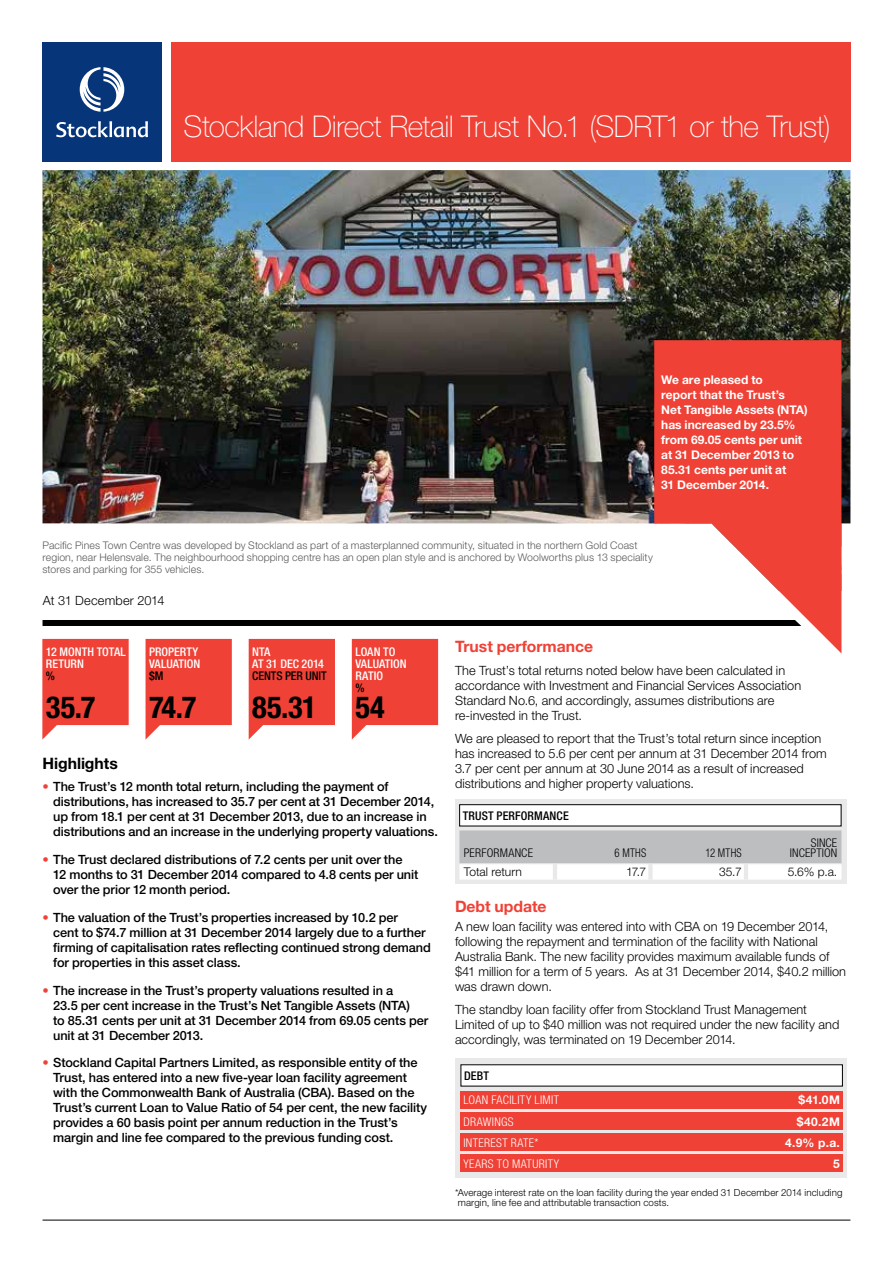
<style>
.page{position:relative;width:893px;height:1263px;background:#fff}
.page>*{position:absolute;margin:0;border:0;box-sizing:border-box;transform-origin:0 0}
.t1{font:700 condensed 30.45px "Helvetica Neue LT";letter-spacing:.005em;color:#000}
.t2{font:100 30px "Helvetica Neue LT";letter-spacing:-.015em;color:#fff}
.t3{font:700 15.75px "Helvetica Neue LT";color:#ef4136}
.t4{font:700 15.75px "Helvetica Neue LT";letter-spacing:-.005em;color:#000}
.t5{font:500 12.75px/15px "Helvetica Neue LT";letter-spacing:-.005em;color:#000}
.t6{font:300 12.75px/15px "Helvetica Neue LT";color:#000}
.t7{font:700 12px/15px "Helvetica Neue LT";letter-spacing:.005em;color:#fff}
.t8{font:500 condensed 12px/12px "Helvetica Neue LT";color:#fff}
.t9{font:300 condensed 12px "Helvetica Neue LT";letter-spacing:.03em;color:#fff}
.t10{font:300 12px "Helvetica Neue LT";color:#000}
.t11{font:300 condensed 12px/10.5px "Helvetica Neue LT";letter-spacing:.015em;color:#000;text-align:right}
.t12{font:500 condensed 12px "Helvetica Neue LT";letter-spacing:.01em;color:#000}
.t13{font:500 condensed 12px "Helvetica Neue LT";letter-spacing:-.01em;color:#000}
.t14{font:300 condensed 12px "Helvetica Neue LT";letter-spacing:.015em;color:#000;scale:.9 1}
.t15{font:300 10.5px/12px "Helvetica Neue LT";letter-spacing:.01em;color:#58595b}
.t16{font:300 9.75px/10.5px "Helvetica Neue LT";letter-spacing:.01em;color:#000}
.s1{color:#ef4136}
</style>
<div class="page">
<img style="left:43px;top:170px;width:807px;height:421px">
<div style="left:455px;top:799px;width:391px;height:84px;background:linear-gradient(to right,#ececec,#eaeaeb)"></div>
<div style="left:460px;top:805px;width:381px;height:21px;background:#fff"></div>
<div style="left:459px;top:804px;width:382px;height:22px;border:1px solid #000"></div>
<svg style="left:459px;top:830px;width:382px;height:49px"></svg>
<hr style="left:459px;top:863px;width:96px;height:1px;background:#e9e9ea">
<hr style="left:555px;top:863px;width:95px;height:1px;background:#e9e9ea">
<hr style="left:650px;top:863px;width:96px;height:1px;background:#e9e9ea">
<hr style="left:746px;top:863px;width:95px;height:1px;background:#e9e9ea">
<hr style="left:553px;top:864px;width:4px;height:15px;background:#e9e9ea">
<div style="left:648px;top:864px;width:5px;height:15px;background:#e9e9ea"></div>
<hr style="left:744px;top:864px;width:4px;height:15px;background:#e9e9ea">
<div style="left:171px;top:43px;width:679px;height:119px;background:#ef4136"></div>
<div style="left:43px;top:43px;width:119px;height:119px;background:#06357a"></div>
<svg style="left:80px;top:67px;width:44px;height:45px"></svg>
<svg style="left:56px;top:121px;width:92px;height:16px"></svg>
<svg style="left:654px;top:340px;width:187px;height:313px;fill:#ef4136"></svg>
<hr style="left:43px;top:1220px;width:807px;height:1px;background:#000">
<div style="left:43px;top:620px;width:758px;height:6px;background:#000"></div>
<svg style="left:249px;top:639px;width:86px;height:100px;background:#f1594f"></svg>
<svg style="left:352px;top:639px;width:86px;height:100px;background:#f1594f"></svg>
<svg style="left:146px;top:639px;width:86px;height:100px;background:#f1594f"></svg>
<svg style="left:42px;top:639px;width:87px;height:100px;background:#f15a50"></svg>
<svg style="left:455px;top:1058px;width:391px;height:120px;background:#e0cac9"></svg>
<div style="left:461px;top:1134px;width:382px;height:17px;background:#ef4136"></div>
<div style="left:461px;top:1155px;width:382px;height:17px;background:#ef4136"></div>
<div style="left:461px;top:1091px;width:382px;height:17px;background:#ef4136"></div>
<div style="left:461px;top:1112px;width:382px;height:17px;background:#ef4136"></div>
<div style="left:461px;top:1065px;width:381px;height:21px;background:#fff"></div>
<h2 class="t2" style="left:184px;top:109px;width:649px">Stockland Direct Retail Trust No.1 (SDRT1 or the Trust)</h2>
<p class="t7" style="left:661px;top:372px;width:148px">We are pleased to<br>report that the Trust’s<br>Net Tangible Assets (NTA) has increased by 23.5% from 69.05 cents per unit at 31 December 2013 to<br>85.31 cents per unit at<br>31 December 2014.</p>
<p class="t15" style="left:43px;top:539px;width:612px">Pacific Pines Town Centre was developed by Stockland as part of a masterplanned community, situated in the northern Gold Coast region, near Helensvale. The neighbourhood shopping centre has an open plan style and is anchored by Woolworths plus 13 speciality stores and parking for 355 vehicles.</p>
<p class="t6" style="left:43px;top:593px;width:123px">At 31 December 2014</p>
<p class="t8" style="left:46px;top:645px;width:81px">12 MONTH TOTAL<br>RETURN</p>
<p class="t12" style="left:46px;top:668px;width:11px">%</p>
<h1 class="t1" style="left:46px;top:689px;width:51px">35.7</h1>
<p class="t8" style="left:149px;top:645px;width:53px">PROPERTY<br>VALUATION</p>
<p class="t12" style="left:149px;top:668px;width:16px">$M</p>
<h1 class="t1" style="left:149px;top:689px;width:49px">74.7</h1>
<p class="t8" style="left:252px;top:645px;width:73px">NTA<br>AT 31 DEC 2014</p>
<p class="t13" style="left:252px;top:668px;width:76px">CENTS PER UNIT</p>
<h1 class="t1" style="left:252px;top:689px;width:66px">85.31</h1>
<p class="t8" style="left:355px;top:645px;width:53px">LOAN TO<br>VALUATION<br>RATIO</p>
<p class="t12" style="left:355px;top:680px;width:11px">%</p>
<h1 class="t1" style="left:355px;top:689px;width:31px">54</h1>
<p class="t4" style="left:43px;top:753px;width:77px">Highlights</p>
<p class="t5" style="left:53px;top:779px;width:386px;text-indent:-11px"><span class="s1">•</span> The Trust’s 12 month total return, including the payment of distributions, has increased to 35.7 per cent at 31 December 2014, up from 18.1 per cent at 31 December 2013, due to an increase in distributions and an increase in the underlying property valuations.</p>
<p class="t5" style="left:53px;top:852px;width:367px;text-indent:-11px"><span class="s1">•</span> The Trust declared distributions of 7.2 cents per unit over the<br>12 months to 31 December 2014 compared to 4.8 cents per unit over the prior 12 month period.</p>
<p class="t5" style="left:53px;top:910px;width:379px;text-indent:-11px"><span class="s1">•</span> The valuation of the Trust’s properties increased by 10.2 per<br>cent to $74.7 million at 31 December 2014 largely due to a further firming of capitalisation rates reflecting continued strong demand for properties in this asset class.</p>
<p class="t5" style="left:53px;top:982px;width:377px;text-indent:-11px"><span class="s1">•</span> The increase in the Trust’s property valuations resulted in a<br>23.5 per cent increase in the Trust’s Net Tangible Assets (NTA)<br>to 85.31 cents per unit at 31 December 2014 from 69.05 cents per unit at 31 December 2013.</p>
<p class="t5" style="left:53px;top:1055px;width:375px;text-indent:-11px"><span class="s1">•</span> Stockland Capital Partners Limited, as responsible entity of the Trust, has entered into a new five-year loan facility agreement with the Commonwealth Bank of Australia (CBA). Based on the Trust’s current Loan to Value Ratio of 54 per cent, the new facility provides a 60 basis point per annum reduction in the Trust’s margin and line fee compared to the previous funding cost.</p>
<p class="t3" style="left:455px;top:637px;width:140px">Trust performance</p>
<p class="t6" style="left:455px;top:662px;width:348px">The Trust’s total returns noted below have been calculated in accordance with Investment and Financial Services Association Standard No.6, and accordingly, assumes distributions are re-invested in the Trust.</p>
<p class="t6" style="left:455px;top:731px;width:373px">We are pleased to report that the Trust’s total return since inception has increased to 5.6 per cent per annum at 31 December 2014 from 3.7 per cent per annum at 30 June 2014 as a result of increased distributions and higher property valuations.</p>
<p class="t12" style="left:463px;top:809px;width:107px">TRUST PERFORMANCE</p>
<p class="t11" style="left:464px;top:848px;width:71px">PERFORMANCE</p>
<p class="t14" style="left:615px;top:846px;width:37px">6 MTHS</p>
<p class="t14" style="left:705px;top:846px;width:42px">12 MTHS</p>
<p class="t11" style="left:790px;top:837px;width:49px">SINCE<br>INCEPTION</p>
<p class="t10" style="left:464px;top:865px;width:60px">Total return</p>
<p class="t10" style="left:626px;top:865px;width:22px">17.7</p>
<p class="t10" style="left:719px;top:865px;width:24px">35.7</p>
<p class="t10" style="left:788px;top:865px;width:51px">5.6% p.a.</p>
<p class="t3" style="left:455px;top:896px;width:93px">Debt update</p>
<p class="t6" style="left:455px;top:918px;width:393px">A new loan facility was entered into with CBA on 19 December 2014, following the repayment and termination of the facility with National Australia Bank. The new facility provides maximum available funds of $41 million for a term of 5 years. As at 31 December 2014, $40.2 million was drawn down.</p>
<p class="t6" style="left:455px;top:1002px;width:386px">The standby loan facility offer from Stockland Trust Management<br>Limited of up to $40 million was not required under the new facility and accordingly, was terminated on 19 December 2014.</p>
<p class="t12" style="left:464px;top:1069px;width:26px">DEBT</p>
<p class="t9" style="left:463px;top:1093px;width:97px">LOAN FACILITY LIMIT</p>
<p class="t7" style="left:798px;top:1092px;width:43px">$41.0M</p>
<p class="t9" style="left:463px;top:1114px;width:52px">DRAWINGS</p>
<p class="t7" style="left:797px;top:1113px;width:44px">$40.2M</p>
<p class="t9" style="left:463px;top:1136px;width:77px">INTEREST RATE*</p>
<p class="t7" style="left:785px;top:1135px;width:56px">4.9% p.a.</p>
<p class="t9" style="left:463px;top:1157px;width:97px">YEARS TO MATURITY</p>
<p class="t7" style="left:833px;top:1156px;width:8px">5</p>
<p class="t16" style="left:455px;top:1187px;width:389px">*Average interest rate on the loan facility during the year ended 31 December 2014 including margin, line fee and attributable transaction costs.</p>
</div>
